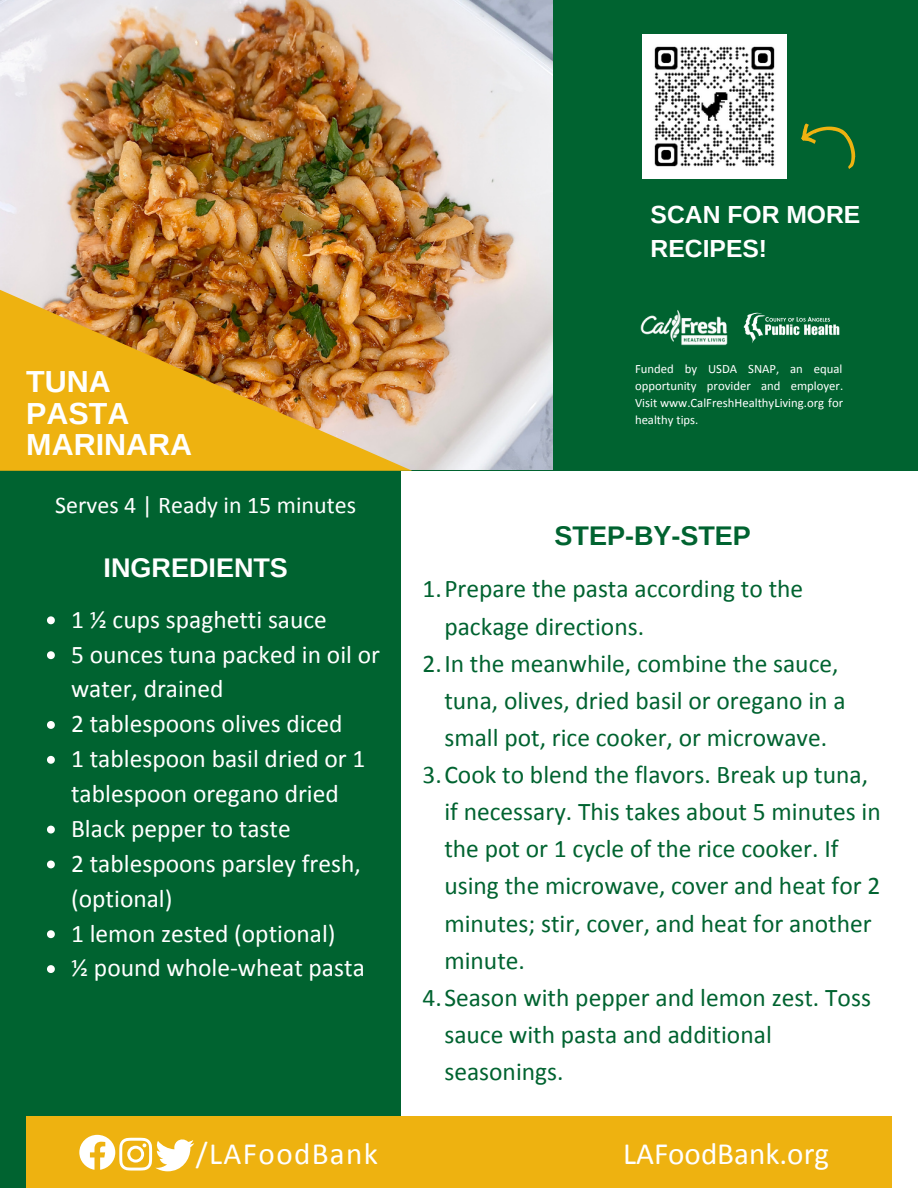
<style>
.page{position:relative;width:918px;height:1188px;background:#fff}
.page>*{position:absolute;margin:0;border:0;box-sizing:border-box;transform-origin:0 0}
.t1{font:31.05px "Calibri";color:#fff}
.t2{font:31.05px "Calibri";letter-spacing:.045em;color:#fff}
.t3{font:700 30.45px/31.5px "Arimo";color:#fff}
.t4{font:700 27px "Arimo";color:#006330}
.t5{font:700 27px "Arimo";color:#fff}
.t6{font:25.5px "Calibri";color:#006330}
.t7{font:25.5px/34.8px "Calibri";color:#fff}
.t8{font:700 24.75px/33.9px "Arimo";color:#fff}
.t9{font:24px "Calibri";color:#fff}
.t10{font:12.75px/17px "Calibri";color:#fff;text-align:justify}
</style>
<div class="page">
<div style="left:301px;top:0;width:617px;height:470px;background:#006330"></div>
<div style="left:0;top:451px;width:400px;height:737px;background:#006330"></div>
<img style="left:0;top:0;width:552px;height:469px">
<img style="left:0;top:281px;width:412px;height:190px">
<div style="left:26px;top:1116px;width:865px;height:72px;background:#eeb210"></div>
<svg style="left:801px;top:123px;width:55px;height:46px"></svg>
<svg style="left:79px;top:1135px;width:115px;height:36px"></svg>
<img style="left:640px;top:310px;width:88px;height:36px">
<img style="left:743px;top:312px;width:97px;height:31px">
<img style="left:642px;top:34px;width:144px;height:144px">
<svg style="left:47px;top:616px;width:8px;height:8px"></svg>
<svg style="left:47px;top:651px;width:8px;height:8px"></svg>
<svg style="left:47px;top:721px;width:8px;height:8px"></svg>
<svg style="left:47px;top:756px;width:8px;height:8px"></svg>
<svg style="left:47px;top:826px;width:8px;height:8px"></svg>
<svg style="left:47px;top:861px;width:8px;height:7px"></svg>
<svg style="left:47px;top:930px;width:8px;height:8px"></svg>
<svg style="left:47px;top:965px;width:8px;height:8px"></svg>
<p class="t3" style="left:26px;top:366px;width:167px">TUNA<br>PASTA<br>MARINARA</p>
<p class="t9" style="left:55px;top:490px;width:302px">Serves 4 | Ready in 15 minutes</p>
<p class="t5" style="left:104px;top:552px;width:186px">INGREDIENTS</p>
<p class="t7" style="left:71px;top:602px;width:310px">1 ½ cups spaghetti sauce<br>5 ounces tuna packed in oil or water, drained<br>2 tablespoons olives diced<br>1 tablespoon basil dried or 1 tablespoon oregano dried<br>Black pepper to taste<br>2 tablespoons parsley fresh, (optional)<br>1 lemon zested (optional)<br>½ pound whole-wheat pasta</p>
<p class="t2" style="left:196px;top:1134px;width:184px">/LAFoodBank</p>
<p class="t8" style="left:651px;top:198px;width:211px">SCAN FOR MORE<br>RECIPES!</p>
<p class="t10" style="left:635px;top:360px;width:210px">Funded by USDA SNAP, an equal opportunity provider and employer.<br>Visit www.CalFreshHealthyLiving.org for healthy tips.</p>
<p class="t4" style="left:555px;top:520px;width:198px">STEP-BY-STEP</p>
<p class="t6" style="left:423px;top:573px;width:382px">1.Prepare the pasta according to the</p>
<p class="t6" style="left:444px;top:610px;width:201px">package directions.</p>
<p class="t6" style="left:423px;top:647px;width:417px">2.In the meanwhile, combine the sauce,</p>
<p class="t6" style="left:444px;top:685px;width:403px">tuna, olives, dried basil or oregano in a</p>
<p class="t6" style="left:444px;top:722px;width:384px">small pot, rice cooker, or microwave.</p>
<p class="t6" style="left:423px;top:759px;width:447px">3.Cook to blend the flavors. Break up tuna,</p>
<p class="t6" style="left:444px;top:796px;width:438px">if necessary. This takes about 5 minutes in</p>
<p class="t6" style="left:444px;top:833px;width:396px">the pot or 1 cycle of the rice cooker. If</p>
<p class="t6" style="left:444px;top:870px;width:437px">using the microwave, cover and heat for 2</p>
<p class="t6" style="left:444px;top:907px;width:429px">minutes; stir, cover, and heat for another</p>
<p class="t6" style="left:444px;top:944px;width:82px">minute.</p>
<p class="t6" style="left:423px;top:982px;width:450px">4.Season with pepper and lemon zest. Toss</p>
<p class="t6" style="left:444px;top:1019px;width:329px">sauce with pasta and additional</p>
<p class="t6" style="left:444px;top:1056px;width:121px">seasonings.</p>
<p class="t1" style="left:623px;top:1134px;width:208px">LAFoodBank.org</p>
</div>
